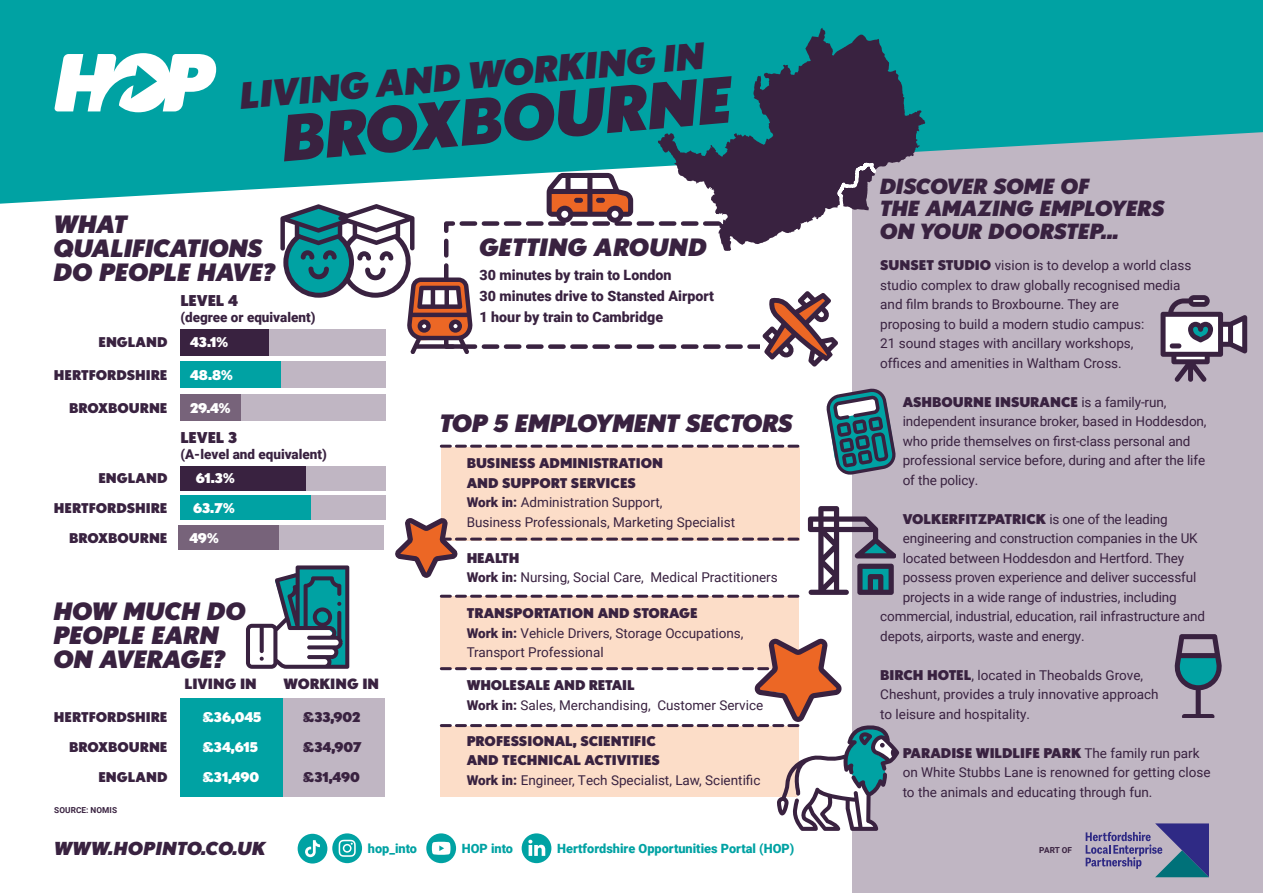
<style>
.page{position:relative;width:1263px;height:893px;background:#fff}
.page>*{position:absolute;margin:0;border:0;box-sizing:border-box;transform-origin:0 0}
.t1{font:italic 900 63px "Nobel";color:#392240}
.t2{font:italic 900 36px "Nobel";color:#392240}
.t3{font:italic 900 24px/24px "Nobel";letter-spacing:-.01em;color:#392240}
.t4{font:italic 900 21px/22.5px "Nobel";letter-spacing:-.01em;color:#392240}
.t5{font:italic 900 18px "Nobel";letter-spacing:.01em;color:#392240}
.t6{font:900 15px "Nobel";letter-spacing:-.01em;color:#392240}
.t7{font:900 14.25px/21px "Roboto";color:#392240}
.t8{font:900 14.25px "Nobel";color:#392240}
.t9{font:13.5px/19.5px "Roboto";color:#392240}
.t10{font:900 13.5px/19.5px "Nobel";color:#392240}
.t11{font:900 13.5px "Nobel";color:#fff}
.t12{font:900 13.5px "Roboto";color:#392240}
.t13{font:900 12.75px "Roboto";color:#00a2a3}
.t14{font:700 8.25px "Roboto";letter-spacing:.015em;color:#392240}
.s1{font-weight:900}
.s2{font-family:"Nobel";font-weight:900}
.s3{font-family:"Roboto";font-weight:400}
</style>
<div class="page">
<div style="left:441px;top:447px;width:358px;height:93px;background:#fcddc8"></div>
<div style="left:283px;top:698px;width:102px;height:98px;background:#c0b6c3"></div>
<div style="left:180px;top:698px;width:103px;height:98px;background:#00a2a3"></div>
<div style="left:853px;top:0;width:410px;height:893px;background:#c0b6c3"></div>
<svg style="left:0;top:0;width:1263px;height:204px;background:#19a5a7"></svg>
<svg style="left:246px;top:565px;width:103px;height:104px"></svg>
<div style="left:180px;top:329px;width:205px;height:26px;background:#c0b6c3"></div>
<div style="left:180px;top:329px;width:89px;height:26px;background:#392240"></div>
<div style="left:180px;top:361px;width:205px;height:27px;background:#c0b6c3"></div>
<div style="left:180px;top:361px;width:100px;height:27px;background:#00a2a3"></div>
<div style="left:180px;top:394px;width:205px;height:26px;background:#c0b6c3"></div>
<div style="left:180px;top:394px;width:60px;height:26px;background:#77637a"></div>
<div style="left:180px;top:466px;width:205px;height:24px;background:#c0b6c3"></div>
<div style="left:180px;top:466px;width:126px;height:24px;background:#392240"></div>
<div style="left:180px;top:496px;width:205px;height:24px;background:#c0b6c3"></div>
<div style="left:180px;top:496px;width:131px;height:24px;background:#00a2a3"></div>
<div style="left:178px;top:525px;width:205px;height:25px;background:#c0b6c3"></div>
<div style="left:178px;top:525px;width:101px;height:25px;background:#77637a"></div>
<svg style="left:441px;top:445px;width:357px;height:3px"></svg>
<div style="left:440px;top:596px;width:359px;height:72px;background:#fcddc8"></div>
<svg style="left:441px;top:595px;width:357px;height:3px"></svg>
<svg style="left:808px;top:506px;width:87px;height:89px"></svg>
<svg style="left:395px;top:518px;width:403px;height:60px"></svg>
<svg style="left:658px;top:28px;width:267px;height:176px;background:#246a78"></svg>
<svg style="left:280px;top:157px;width:599px;height:210px"></svg>
<svg style="left:1086px;top:823px;width:123px;height:54px"></svg>
<svg style="left:1160px;top:295px;width:87px;height:87px"></svg>
<div style="left:1170px;top:343px;width:11px;height:5px;background:#392240;border-radius:2px"></div>
<svg style="left:1175px;top:634px;width:46px;height:84px"></svg>
<svg style="left:827px;top:389px;width:68px;height:85px"></svg>
<svg style="left:54px;top:53px;width:162px;height:59px"></svg>
<svg style="left:298px;top:833px;width:64px;height:30px"></svg>
<svg style="left:426px;top:638px;width:473px;height:225px"></svg>
<h2 class="t2" style="left:238px;top:74px;width:468px;rotate:-5deg">LIVING AND WORKING IN</h2>
<h1 class="t1" style="left:279px;top:101px;width:454px;rotate:-5deg">BROXBOURNE</h1>
<h3 class="t3" style="left:54px;top:211px;width:223px">WHAT<br>QUALIFICATIONS<br>DO PEOPLE HAVE?</h3>
<p class="t6" style="left:180px;top:291px;width:59px">LEVEL 4</p>
<p class="t12" style="left:180px;top:308px;width:137px">(degree or equivalent)</p>
<p class="t10" style="left:98px;top:332px;width:71px">ENGLAND</p>
<p class="t11" style="left:190px;top:334px;width:40px">43.1%</p>
<p class="t10" style="left:54px;top:365px;width:115px">HERTFORDSHIRE</p>
<p class="t11" style="left:190px;top:367px;width:44px">48.8%</p>
<p class="t10" style="left:69px;top:398px;width:100px">BROXBOURNE</p>
<p class="t11" style="left:190px;top:400px;width:42px">29.4%</p>
<p class="t6" style="left:180px;top:428px;width:58px">LEVEL 3</p>
<p class="t12" style="left:180px;top:445px;width:148px">(A-level and equivalent)</p>
<p class="t10" style="left:98px;top:468px;width:71px">ENGLAND</p>
<p class="t11" style="left:196px;top:470px;width:40px">61.3%</p>
<p class="t10" style="left:54px;top:498px;width:115px">HERTFORDSHIRE</p>
<p class="t11" style="left:193px;top:500px;width:43px">63.7%</p>
<p class="t10" style="left:69px;top:528px;width:100px">BROXBOURNE</p>
<p class="t11" style="left:189px;top:530px;width:31px">49%</p>
<h3 class="t3" style="left:54px;top:599px;width:194px">HOW MUCH DO<br>PEOPLE EARN<br>ON AVERAGE?</h3>
<p class="t8" style="left:184px;top:675px;width:74px">LIVING IN</p>
<p class="t8" style="left:283px;top:675px;width:97px">WORKING IN</p>
<p class="t10" style="left:54px;top:707px;width:115px">HERTFORDSHIRE</p>
<p class="t11" style="left:202px;top:709px;width:60px">£36,045</p>
<p class="t10" style="left:303px;top:707px;width:59px">£33,902</p>
<p class="t10" style="left:69px;top:737px;width:100px">BROXBOURNE</p>
<p class="t11" style="left:202px;top:739px;width:57px">£34,615</p>
<p class="t10" style="left:303px;top:737px;width:60px">£34,907</p>
<p class="t10" style="left:98px;top:767px;width:71px">ENGLAND</p>
<p class="t11" style="left:202px;top:769px;width:59px">£31,490</p>
<p class="t10" style="left:303px;top:767px;width:59px">£31,490</p>
<p class="t14" style="left:54px;top:804px;width:65px">SOURCE: NOMIS</p>
<h3 class="t3" style="left:479px;top:235px;width:229px">GETTING AROUND</h3>
<p class="t7" style="left:479px;top:264px;width:236px">30 minutes by train to London<br>30 minutes drive to Stansted Airport<br>1 hour by train to Cambridge</p>
<h3 class="t3" style="left:440px;top:411px;width:355px">TOP 5 EMPLOYMENT SECTORS</h3>
<p class="t10" style="left:467px;top:453px;width:198px">BUSINESS ADMINISTRATION<br>AND SUPPORT SERVICES</p>
<p class="t9" style="left:467px;top:492px;width:270px"><span class="s1">Work in:</span> Administration Support,<br>Business Professionals, Marketing Specialist</p>
<p class="t10" style="left:467px;top:548px;width:54px">HEALTH</p>
<p class="t9" style="left:467px;top:567px;width:313px"><span class="s1">Work in:</span> Nursing, Social Care, Medical Practitioners</p>
<p class="t10" style="left:467px;top:603px;width:232px">TRANSPORTATION AND STORAGE</p>
<p class="t9" style="left:467px;top:622px;width:278px"><span class="s1">Work in:</span> Vehicle Drivers, Storage Occupations,<br>Transport Professional</p>
<p class="t10" style="left:467px;top:675px;width:169px">WHOLESALE AND RETAIL</p>
<p class="t9" style="left:467px;top:694px;width:298px"><span class="s1">Work in:</span> Sales, Merchandising, Customer Service</p>
<p class="t10" style="left:467px;top:730px;width:195px">PROFESSIONAL, SCIENTIFIC<br>AND TECHNICAL ACTIVITIES</p>
<p class="t9" style="left:467px;top:769px;width:295px"><span class="s1">Work in:</span> Engineer, Tech Specialist, Law, Scientific</p>
<h3 class="t4" style="left:880px;top:174px;width:286px">DISCOVER SOME OF<br>THE AMAZING EMPLOYERS<br>ON YOUR DOORSTEP...</h3>
<p class="t9" style="left:880px;top:255px;width:313px"><span class="s2">SUNSET STUDIO</span> vision is to develop a world class studio complex to draw globally recognised media and film brands to Broxbourne. They are<br>proposing to build a modern studio campus:<br>21 sound stages with ancillary workshops,<br>offices and amenities in Waltham Cross.</p>
<p class="t10" style="left:903px;top:392px;width:265px">ASHBOURNE INSURANCE <span class="s3">is a family-run,</span></p>
<p class="t9" style="left:903px;top:411px;width:305px">independent insurance broker, based in Hoddesdon, who pride themselves on first-class personal and professional service before, during and after the life of the policy.</p>
<p class="t10" style="left:903px;top:509px;width:267px">VOLKERFITZPATRICK <span class="s3">is one of the leading</span></p>
<p class="t9" style="left:903px;top:528px;width:297px">engineering and construction companies in the UK</p>
<p class="t9" style="left:903px;top:548px;width:283px">located between Hoddesdon and Hertford. They</p>
<p class="t9" style="left:903px;top:567px;width:295px">possess proven experience and deliver successful</p>
<p class="t9" style="left:903px;top:587px;width:276px">projects in a wide range of industries, including</p>
<p class="t9" style="left:880px;top:606px;width:326px">commercial, industrial, education, rail infrastructure and</p>
<p class="t9" style="left:880px;top:626px;width:206px">depots, airports, waste and energy.</p>
<p class="t9" style="left:880px;top:665px;width:280px"><span class="s2">BIRCH HOTEL</span>, located in Theobalds Grove,<br>Cheshunt, provides a truly innovative approach to leisure and hospitality.</p>
<p class="t10" style="left:903px;top:743px;width:298px">PARADISE WILDLIFE PARK <span class="s3">The family run park</span></p>
<p class="t9" style="left:903px;top:762px;width:309px">on White Stubbs Lane is renowned for getting close to the animals and educating through fun.</p>
<h3 class="t5" style="left:54px;top:837px;width:213px">WWW.HOPINTO.CO.UK</h3>
<p class="t13" style="left:368px;top:840px;width:51px">hop_into</p>
<p class="t13" style="left:462px;top:840px;width:53px">HOP into</p>
<p class="t13" style="left:557px;top:840px;width:239px">Hertfordshire Opportunities Portal (HOP)</p>
<p class="t14" style="left:1039px;top:844px;width:34px">PART OF</p>
</div>
